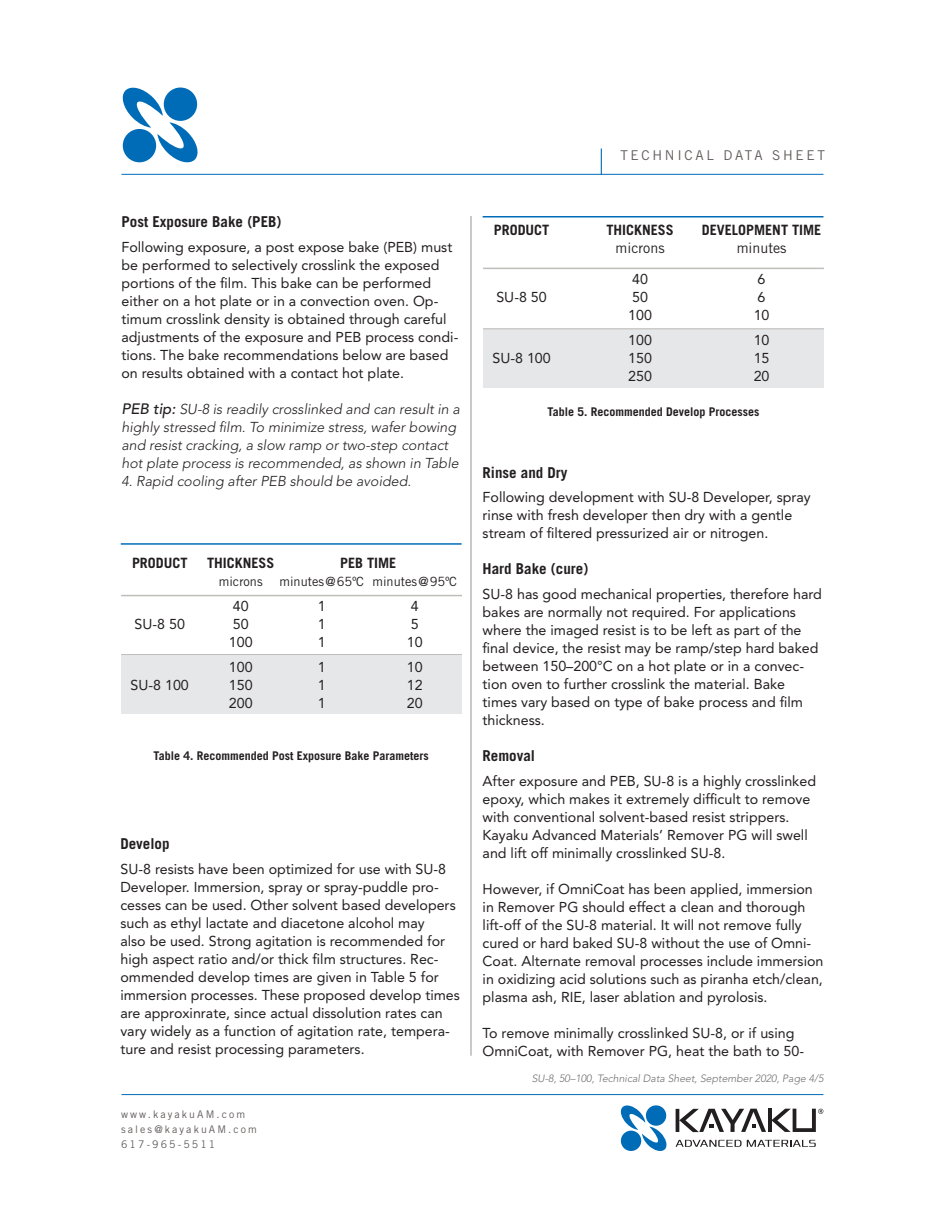
<style>
.page{position:relative;width:945px;height:1215px;background:#fff}
.page>*{position:absolute;margin:0;border:0;box-sizing:border-box;transform-origin:0 0}
.Bodytext{font:700 15px "Trade Gothic";color:#231f20}
.Bodytext-2{font:14.25px/18px "Avenir";color:#231f20}
.t1{font:italic 300 14.25px/18px "Avenir";color:#231f20}
.Bodytext-3{font:700 14.25px "Trade Gothic";color:#231f20}
.Bodytext-4{font:14.25px "Trade Gothic";color:#231f20}
.t2{font:13.5px "Trade Gothic";letter-spacing:.2em;color:#625d5c}
.Bodytext-5{font:12.75px "Trade Gothic";color:#231f20}
.t3{font:700 12px "Trade Gothic";color:#231f20}
.subhead{font:italic 300 10.5px "Avenir";color:#707073}
.t4{font:10.5px/15px "Trade Gothic";letter-spacing:.2em;color:#625d5c}
.s1{font-weight:500;font-size:15px}
</style>
<div class="page">
<hr style="left:122px;top:174px;width:702px;height:1px;background:#006cb7">
<svg style="left:601px;top:149px;width:1px;height:26px"></svg>
<svg style="left:123px;top:88px;width:75px;height:74px"></svg>
<div style="left:164px;top:88px;width:33px;height:33px;background:#006cb7;border-radius:50%"></div>
<div style="left:123px;top:129px;width:33px;height:33px;background:#006cb7;border-radius:50%"></div>
<hr style="left:122px;top:1094px;width:702px;height:1px;background:#006cb7">
<svg style="left:676px;top:1140px;width:140px;height:7px"></svg>
<svg style="left:621px;top:1105px;width:46px;height:46px"></svg>
<div style="left:646px;top:1105px;width:20px;height:21px;background:#006cb7;border-radius:50%"></div>
<div style="left:621px;top:1131px;width:20px;height:20px;background:#006cb7;border-radius:50%"></div>
<svg style="left:676px;top:1109px;width:147px;height:23px"></svg>
<div style="left:483px;top:328px;width:341px;height:60px;background:#e6e7e9"></div>
<hr style="left:483px;top:216px;width:341px;height:2px;background:#006cb7">
<hr style="left:483px;top:268px;width:341px;height:1px;background:#bfbebb">
<hr style="left:483px;top:328px;width:341px;height:1px;background:#bfbebb">
<div style="left:121px;top:654px;width:341px;height:59px;background:#e6e7e9"></div>
<hr style="left:121px;top:543px;width:341px;height:2px;background:#006cb7">
<hr style="left:121px;top:595px;width:341px;height:1px;background:#bfbebb">
<hr style="left:121px;top:654px;width:341px;height:1px;background:#bfbebb">
<hr style="left:471px;top:216px;width:1px;height:840px;background:#939598">
<p class="Bodytext" style="left:122px;top:213px;width:162px">Post Exposure Bake (PEB)</p>
<p class="Bodytext-2" style="left:122px;top:238px;width:338px">Following exposure, a post expose bake (PEB) must be performed to selectively crosslink the exposed portions of the film. This bake can be performed either on a hot plate or in a convection oven. Op&shy;timum crosslink density is obtained through careful adjustments of the exposure and PEB process condi&shy;tions. The bake recommendations below are based on results obtained with a contact hot plate.</p>
<p class="t1" style="left:122px;top:400px;width:340px"><span class="s1">PEB tip:</span> SU-8 is readily crosslinked and can result in a highly stressed film. To minimize stress, wafer bowing and resist cracking, a slow ramp or two-step contact hot plate process is recommended, as shown in Table</p>
<p class="t1" style="left:122px;top:472px;width:291px">4. Rapid cooling after PEB should be avoided.</p>
<p class="Bodytext-3" style="left:132px;top:554px;width:57px">PRODUCT</p>
<p class="Bodytext-3" style="left:207px;top:554px;width:69px">THICKNESS</p>
<p class="Bodytext-3" style="left:340px;top:554px;width:58px">PEB TIME</p>
<p class="Bodytext-5" style="left:219px;top:574px;width:45px">microns</p>
<p class="Bodytext-5" style="left:279px;top:574px;width:179px">minutes@65ºC minutes@95ºC</p>
<p class="Bodytext-2" style="left:233px;top:597px;width:17px">40</p>
<p class="Bodytext-2" style="left:318px;top:597px;width:9px">1</p>
<p class="Bodytext-2" style="left:411px;top:597px;width:9px">4</p>
<p class="Bodytext-2" style="left:135px;top:615px;width:52px">SU-8 50</p>
<p class="Bodytext-2" style="left:233px;top:615px;width:17px">50</p>
<p class="Bodytext-2" style="left:318px;top:615px;width:9px">1</p>
<p class="Bodytext-2" style="left:411px;top:615px;width:9px">5</p>
<p class="Bodytext-2" style="left:229px;top:633px;width:25px">100</p>
<p class="Bodytext-2" style="left:318px;top:633px;width:9px">1</p>
<p class="Bodytext-2" style="left:407px;top:633px;width:17px">10</p>
<p class="Bodytext-2" style="left:229px;top:658px;width:25px">100</p>
<p class="Bodytext-2" style="left:318px;top:658px;width:9px">1</p>
<p class="Bodytext-2" style="left:407px;top:658px;width:17px">10</p>
<p class="Bodytext-2" style="left:131px;top:676px;width:60px">SU-8 100</p>
<p class="Bodytext-2" style="left:229px;top:676px;width:25px">150</p>
<p class="Bodytext-2" style="left:318px;top:676px;width:9px">1</p>
<p class="Bodytext-2" style="left:407px;top:676px;width:17px">12</p>
<p class="Bodytext-2" style="left:229px;top:694px;width:25px">200</p>
<p class="Bodytext-2" style="left:318px;top:694px;width:9px">1</p>
<p class="Bodytext-2" style="left:407px;top:694px;width:17px">20</p>
<p class="t3" style="left:154px;top:748px;width:277px">Table 4. Recommended Post Exposure Bake Parameters</p>
<p class="Bodytext" style="left:120px;top:834px;width:51px">Develop</p>
<p class="Bodytext-2" style="left:120px;top:860px;width:341px">SU-8 resists have been optimized for use with SU-8<br>Developer. Immersion, spray or spray-puddle pro&shy;cesses can be used. Other solvent based developers such as ethyl lactate and diacetone alcohol may<br>also be used. Strong agitation is recommended for high aspect ratio and/or thick film structures. Rec&shy;ommended develop times are given in Table 5 for immersion processes. These proposed develop times are approxinrate, since actual dissolution rates can vary widely as a function of agitation rate, tempera&shy;ture and resist processing parameters.</p>
<p class="t4" style="left:121px;top:1106px;width:137px">www.kayakuAM.com sales@kayakuAM.com<br>617-965-5511</p>
<p class="t2" style="left:620px;top:148px;width:206px">TECHNICAL DATA SHEET</p>
<p class="Bodytext-3" style="left:494px;top:221px;width:57px">PRODUCT</p>
<p class="Bodytext-3" style="left:606px;top:221px;width:69px">THICKNESS</p>
<p class="Bodytext-3" style="left:702px;top:221px;width:121px">DEVELOPMENT TIME</p>
<p class="Bodytext-4" style="left:616px;top:239px;width:51px">microns</p>
<p class="Bodytext-4" style="left:737px;top:239px;width:51px">minutes</p>
<p class="Bodytext-2" style="left:632px;top:270px;width:17px">40</p>
<p class="Bodytext-2" style="left:758px;top:270px;width:9px">6</p>
<p class="Bodytext-2" style="left:496px;top:288px;width:52px">SU-8 50</p>
<p class="Bodytext-2" style="left:632px;top:288px;width:17px">50</p>
<p class="Bodytext-2" style="left:758px;top:288px;width:9px">6</p>
<p class="Bodytext-2" style="left:628px;top:306px;width:25px">100</p>
<p class="Bodytext-2" style="left:754px;top:306px;width:17px">10</p>
<p class="Bodytext-2" style="left:628px;top:331px;width:25px">100</p>
<p class="Bodytext-2" style="left:754px;top:331px;width:17px">10</p>
<p class="Bodytext-2" style="left:492px;top:349px;width:60px">SU-8 100</p>
<p class="Bodytext-2" style="left:628px;top:349px;width:25px">150</p>
<p class="Bodytext-2" style="left:754px;top:349px;width:17px">15</p>
<p class="Bodytext-2" style="left:628px;top:367px;width:25px">250</p>
<p class="Bodytext-2" style="left:754px;top:367px;width:17px">20</p>
<p class="t3" style="left:547px;top:404px;width:214px">Table 5. Recommended Develop Processes</p>
<p class="Bodytext" style="left:483px;top:463px;width:87px">Rinse and Dry</p>
<p class="Bodytext-2" style="left:483px;top:488px;width:330px">Following development with SU-8 Developer, spray rinse with fresh developer then dry with a gentle stream of filtered pressurized air or nitrogen.</p>
<p class="Bodytext" style="left:483px;top:560px;width:107px">Hard Bake (cure)</p>
<p class="Bodytext-2" style="left:483px;top:585px;width:341px">SU-8 has good mechanical properties, therefore hard bakes are normally not required. For applications where the imaged resist is to be left as part of the final device, the resist may be ramp/step hard baked between 150–200°C on a hot plate or in a convec&shy;tion oven to further crosslink the material. Bake times vary based on type of bake process and film thickness.</p>
<p class="Bodytext" style="left:483px;top:746px;width:54px">Removal</p>
<p class="Bodytext-2" style="left:483px;top:772px;width:335px">After exposure and PEB, SU-8 is a highly crosslinked epoxy, which makes it extremely difficult to remove with conventional solvent-based resist strippers.<br>Kayaku Advanced Materials’ Remover PG will swell and lift off minimally crosslinked SU-8.</p>
<p class="Bodytext-2" style="left:483px;top:880px;width:342px">However, if OmniCoat has been applied, immersion in Remover PG should effect a clean and thorough lift-off of the SU-8 material. It will not remove fully cured or hard baked SU-8 without the use of Omni-Coat. Alternate removal processes include immersion in oxidizing acid solutions such as piranha etch/clean, plasma ash, RIE, laser ablation and pyrolosis.</p>
<p class="Bodytext-2" style="left:483px;top:1024px;width:323px">To remove minimally crosslinked SU-8, or if using<br>OmniCoat, with Remover PG, heat the bath to 50-</p>
<p class="subhead" style="left:532px;top:1073px;width:293px">SU-8, 50–100, Technical Data Sheet, September 2020, Page 4/5</p>
</div>
